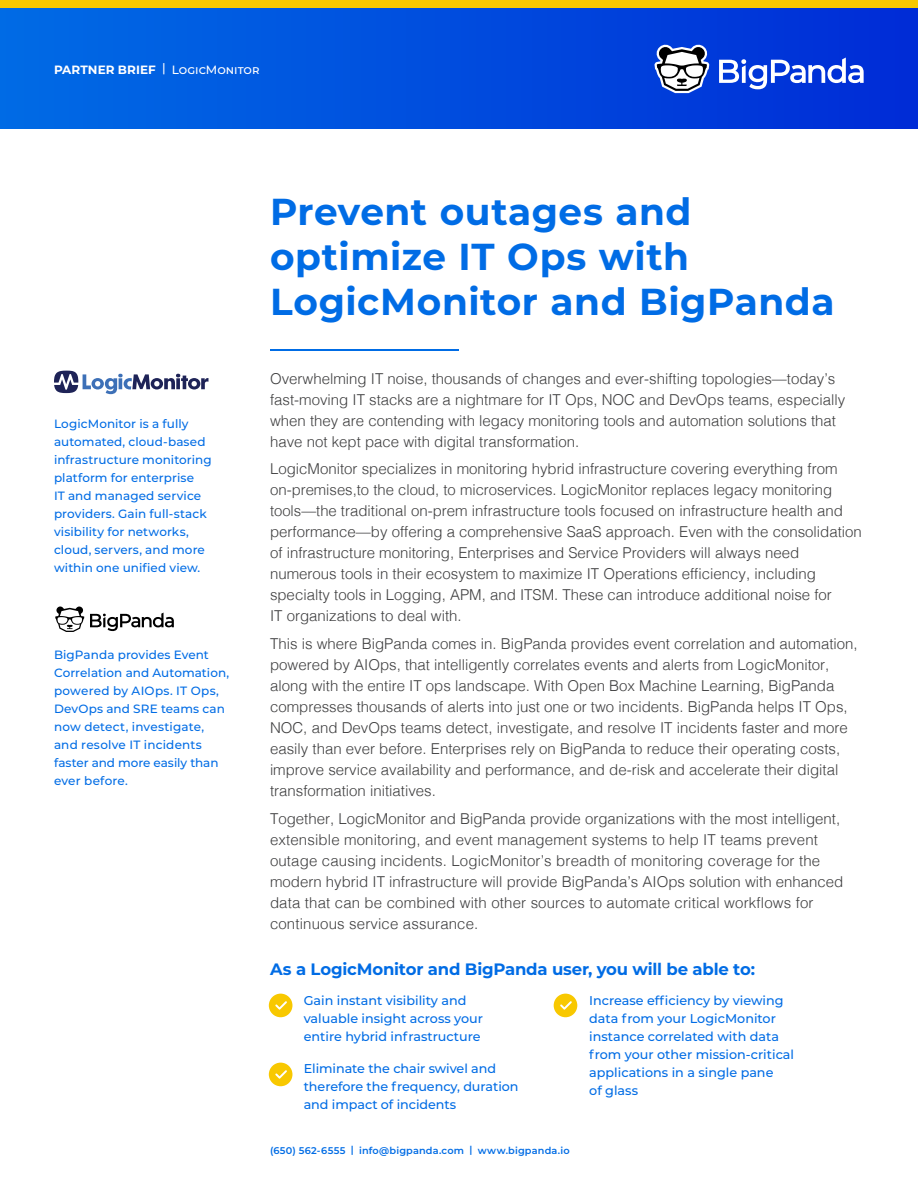
<style>
.page{position:relative;width:918px;height:1188px;background:#fff}
.page>*{position:absolute;margin:0;border:0;box-sizing:border-box;transform-origin:0 0}
.BP_headline_L1{font:700 37.5px/45px "Montserrat";letter-spacing:.015em;color:#006ce5}
.BP_subhead_L1{font:700 16.5px "Montserrat";letter-spacing:-.01em;color:#006ce5}
.BP_text{font:300 15px/21px "Helvetica";color:#3e3e3f}
.BP_headline_L1-2{font:300 15px/21px "Helvetica";color:#3e3e3f}
.BP_text-2{font:500 12.75px/18px "Montserrat";color:#006ce5}
.BP_pull_quote{font:500 12px/18px "Montserrat";letter-spacing:.005em;color:#006ce5}
.t1{font:500 12px "Montserrat";color:#fff}
.t2{font:600 9.75px "Montserrat";letter-spacing:.015em;color:#006ce5}
.s1{font-weight:700}
</style>
<div class="page">
<div style="left:0;top:0;width:918px;height:128px;background:linear-gradient(to right,#006ce5,#002bd6)"></div>
<div style="left:0;top:0;width:918px;height:8px;background:#f8c800"></div>
<svg style="left:654px;top:44px;width:55px;height:49px"></svg>
<svg style="left:719px;top:58px;width:145px;height:31px"></svg>
<svg style="left:54px;top:371px;width:154px;height:23px"></svg>
<hr style="left:270px;top:349px;width:189px;height:2px;background:#006ce5">
<svg style="left:269px;top:994px;width:23px;height:23px"></svg>
<svg style="left:554px;top:994px;width:23px;height:23px"></svg>
<svg style="left:269px;top:1063px;width:23px;height:23px"></svg>
<svg style="left:55px;top:606px;width:29px;height:26px"></svg>
<svg style="left:90px;top:613px;width:84px;height:18px"></svg>
<p class="t1" style="left:54px;top:61px;width:207px"><span class="s1">PARTNER BRIEF</span> | LogicMonitor</p>
<p class="BP_pull_quote" style="left:54px;top:414px;width:159px">LogicMonitor is a fully automated, cloud-based infrastructure monitoring platform for enterprise<br>IT and managed service providers. Gain full-stack visibility for networks, cloud, servers, and more within one unified view.</p>
<p class="BP_pull_quote" style="left:54px;top:645px;width:177px">BigPanda provides Event<br>Correlation and Automation, powered by AIOps. IT Ops,<br>DevOps and SRE teams can now detect, investigate, and resolve IT incidents faster and more easily than ever before.</p>
<p class="BP_headline_L1" style="left:270px;top:188px;width:566px">Prevent outages and optimize IT Ops with<br>LogicMonitor and BigPanda</p>
<p class="BP_headline_L1-2" style="left:270px;top:367px;width:577px">Overwhelming IT noise, thousands of changes and ever-shifting topologies—today’s fast-moving IT stacks are a nightmare for IT Ops, NOC and DevOps teams, especially when they are contending with legacy monitoring tools and automation solutions that have not kept pace with digital transformation.</p>
<p class="BP_text" style="left:270px;top:457px;width:593px">LogicMonitor specializes in monitoring hybrid infrastructure covering everything from on-premises,to the cloud, to microservices. LogicMonitor replaces legacy monitoring tools—the traditional on-prem infrastructure tools focused on infrastructure health and performance—by offering a comprehensive SaaS approach. Even with the consolidation of infrastructure monitoring, Enterprises and Service Providers will always need numerous tools in their ecosystem to maximize IT Operations efficiency, including specialty tools in Logging, APM, and ITSM. These can introduce additional noise for<br>IT organizations to deal with.</p>
<p class="BP_text" style="left:270px;top:632px;width:589px">This is where BigPanda comes in. BigPanda provides event correlation and automation, powered by AIOps, that intelligently correlates events and alerts from LogicMonitor, along with the entire IT ops landscape. With Open Box Machine Learning, BigPanda compresses thousands of alerts into just one or two incidents. BigPanda helps IT Ops, NOC, and DevOps teams detect, investigate, and resolve IT incidents faster and more easily than ever before. Enterprises rely on BigPanda to reduce their operating costs, improve service availability and performance, and de-risk and accelerate their digital transformation initiatives.</p>
<p class="BP_text" style="left:270px;top:807px;width:575px">Together, LogicMonitor and BigPanda provide organizations with the most intelligent, extensible monitoring, and event management systems to help IT teams prevent outage causing incidents. LogicMonitor’s breadth of monitoring coverage for the modern hybrid IT infrastructure will provide BigPanda’s AIOps solution with enhanced data that can be combined with other sources to automate critical workflows for continuous service assurance.</p>
<p class="BP_subhead_L1" style="left:270px;top:957px;width:487px">As a LogicMonitor and BigPanda user, you will be able to:</p>
<p class="BP_text-2" style="left:304px;top:991px;width:181px">Gain instant visibility and valuable insight across your entire hybrid infrastructure</p>
<p class="BP_text-2" style="left:304px;top:1059px;width:216px">Eliminate the chair swivel and therefore the frequency, duration and impact of incidents</p>
<p class="BP_text-2" style="left:589px;top:991px;width:206px">Increase efficiency by viewing data from your LogicMonitor instance correlated with data from your other mission-critical applications in a single pane<br>of glass</p>
<p class="t2" style="left:270px;top:1144px;width:301px">(650) 562-6555 | info@bigpanda.com | www.bigpanda.io</p>
</div>
